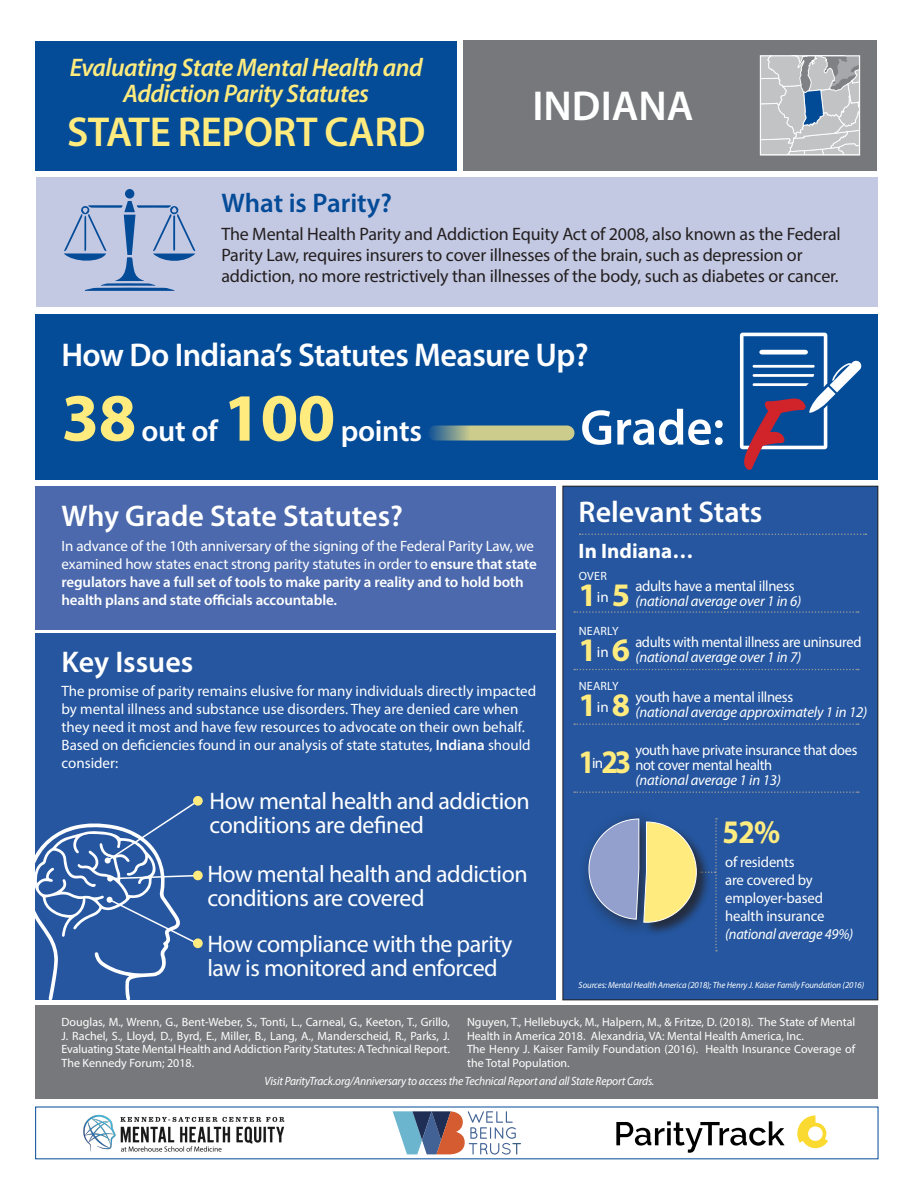
<style>
.page{position:relative;width:918px;height:1188px;background:#fff}
.page>*{position:absolute;margin:0;border:0;box-sizing:border-box;transform-origin:0 0}
.t1{font:700 68.1px "Myriad Pro";color:#ffeb7e}
.t2{font:600 50.4px "Myriad Pro";color:#fff}
.t3{font:600 42px "Myriad Pro";letter-spacing:-.01em;color:#ffeb7e}
.t4{font:600 42px "Myriad Pro";color:#fff}
.t5{font:600 33px "Myriad Pro";letter-spacing:-.02em;color:#fff}
.t6{font:700 33px "Myriad Pro";color:#ffeb7e}
.t7{font:700 33px "Myriad Pro";color:#ffeb7e;scale:.9 1}
.t8{font:700 33px "Myriad Pro";color:#ffec81;scale:.9 1}
.t9{font:600 30.3px "Myriad Pro";letter-spacing:-.01em;color:#fff}
.t10{font:600 30px "Myriad Pro";color:#fff}
.t11{font:600 27px "Myriad Pro";color:#044b98}
.t12{font:italic 600 25.5px/25.5px "Myriad Pro";letter-spacing:-.02em;color:#ffeb7e;text-align:center}
.t13{font:24px/24px "Myriad Pro";letter-spacing:-.02em;color:#fff}
.t14{font:700 21px "Myriad Pro";color:#fff}
.t15{font:18px/21px "Myriad Pro";letter-spacing:-.01em;color:#231f20}
.t16{font:15px/18px "Myriad Pro";letter-spacing:-.005em;color:#fff}
.t17{font:600 15px/18px "Myriad Pro";letter-spacing:-.01em;color:#fff}
.t18{font:italic 15px "Myriad Pro";letter-spacing:-.01em;color:#fff}
.t19{font:15px/15px "Myriad Pro";letter-spacing:-.005em;color:#fff;scale:.96 1}
.t20{font:italic 15px "Myriad Pro";letter-spacing:-.01em;color:#fff;scale:.96 1}
.t21{font:12px/13.5px "Myriad Pro";color:#fff;text-align:justify}
.t22{font:italic 12px "Myriad Pro";letter-spacing:-.02em;color:#fff;scale:.96 1}
.t23{font:italic 9px "Myriad Pro";letter-spacing:-.01em;color:#fff}
.s1{font-weight:400}
.s2{font-weight:600}
.s3{font-weight:400;font-size:15px;color:#fff}
</style>
<div class="page">
<div style="left:36px;top:314px;width:842px;height:166px;background:#044b98"></div>
<div style="left:563px;top:486px;width:315px;height:514px;background:#25569f"></div>
<div style="left:563px;top:486px;width:315px;height:514px;border:1px solid #231f20"></div>
<div style="left:36px;top:177px;width:842px;height:130px;background:#c4c9e3"></div>
<div style="left:36px;top:41px;width:421px;height:130px;background:#044b98"></div>
<div style="left:36px;top:486px;width:520px;height:144px;background:#4b69ac"></div>
<div style="left:36px;top:634px;width:520px;height:366px;background:#25569f"></div>
<div style="left:463px;top:40px;width:414px;height:131px;background:#76787b"></div>
<img style="left:80px;top:1114px;width:210px;height:45px">
<div style="left:125px;top:189px;width:9px;height:10px;background:#044b98;border-radius:50%"></div>
<svg style="left:64px;top:201px;width:131px;height:90px"></svg>
<svg style="left:797px;top:1115px;width:31px;height:33px"></svg>
<svg style="left:616px;top:1121px;width:169px;height:32px"></svg>
<svg style="left:393px;top:1111px;width:128px;height:44px"></svg>
<div style="left:36px;top:1005px;width:842px;height:94px;background:#76787b"></div>
<svg style="left:580px;top:534px;width:286px;height:1px"></svg>
<svg style="left:574px;top:611px;width:285px;height:2px"></svg>
<svg style="left:574px;top:669px;width:285px;height:1px"></svg>
<svg style="left:574px;top:723px;width:285px;height:2px"></svg>
<svg style="left:574px;top:791px;width:285px;height:2px"></svg>
<svg style="left:435px;top:426px;width:132px;height:15px;background:#b0ba8e"></svg>
<svg style="left:588px;top:818px;width:129px;height:133px"></svg>
<svg style="left:740px;top:333px;width:122px;height:137px"></svg>
<svg style="left:762px;top:57px;width:96px;height:96px;background:#b7bcc2"></svg>
<div style="left:760px;top:55px;width:100px;height:100px;border:1px solid #fff"></div>
<svg style="left:35px;top:798px;width:166px;height:202px"></svg>
<div style="left:193px;top:796px;width:10px;height:10px;background:#ffeb7e;border-radius:50%"></div>
<div style="left:193px;top:871px;width:10px;height:9px;background:#ffeb7e;border-radius:50%"></div>
<div style="left:193px;top:938px;width:10px;height:10px;background:#ffeb7e;border-radius:50%"></div>
<h3 class="t12" style="left:70px;top:54px;width:354px">Evaluating State Mental Health and<br>Addiction Parity Statutes</h3>
<h3 class="t3" style="left:67px;top:105px;width:360px">STATE REPORT CARD</h3>
<p class="t4" style="left:533px;top:79px;width:163px">INDIANA</p>
<h3 class="t11" style="left:221px;top:186px;width:172px">What is Parity?</h3>
<p class="t15" style="left:221px;top:223px;width:621px">The Mental Health Parity and Addiction Equity Act of 2008, also known as the Federal<br>Parity Law, requires insurers to cover illnesses of the brain, such as depression or addiction, no more restrictively than illnesses of the body, such as diabetes or cancer.</p>
<p class="t5" style="left:62px;top:334px;width:529px">How Do Indiana’s Statutes Measure Up?</p>
<p class="t1" style="left:62px;top:373px;width:76px">38</p>
<p class="t9" style="left:142px;top:411px;width:78px">out of</p>
<p class="t1" style="left:224px;top:373px;width:113px">100</p>
<p class="t9" style="left:341px;top:411px;width:83px">points</p>
<h3 class="t10" style="left:62px;top:497px;width:343px">Why Grade State Statutes?</h3>
<p class="t17" style="left:62px;top:536px;width:477px"><span class="s1">In advance of the 10th anniversary of the signing of the Federal Parity Law, we examined how states enact strong parity statutes in order to</span> ensure that state regulators have a full set of tools to make parity a reality and to hold both health plans and state officials accountable.</p>
<h3 class="t10" style="left:62px;top:643px;width:133px">Key Issues</h3>
<p class="t16" style="left:62px;top:682px;width:476px">The promise of parity remains elusive for many individuals directly impacted by mental illness and substance use disorders. They are denied care when they need it most and have few resources to advocate on their own behalf.<br>Based on deficiencies found in our analysis of state statutes, <span class="s2">Indiana</span> should consider:</p>
<p class="t13" style="left:210px;top:789px;width:322px">How mental health and addiction conditions are defined</p>
<p class="t13" style="left:207px;top:862px;width:322px">How mental health and addiction conditions are covered</p>
<p class="t13" style="left:207px;top:931px;width:307px">How compliance with the parity law is monitored and enforced</p>
<h2 class="t2" style="left:580px;top:396px;width:145px">Grade:</h2>
<p class="t10" style="left:579px;top:493px;width:185px">Relevant Stats</p>
<p class="t14" style="left:579px;top:537px;width:116px">In Indiana…</p>
<p class="t21" style="left:579px;top:569px;width:30px">OVER</p>
<p class="t6" style="left:579px;top:574px;width:53px">1<span class="s3">in</span> 5</p>
<p class="t21" style="left:579px;top:624px;width:41px">NEARLY</p>
<p class="t6" style="left:579px;top:629px;width:53px">1<span class="s3">in</span> 6</p>
<p class="t16" style="left:635px;top:577px;width:161px">adults have a mental illness</p>
<p class="t18" style="left:635px;top:592px;width:168px">(national average over 1 in 6)</p>
<p class="t19" style="left:635px;top:634px;width:237px">adults with mental illness are uninsured</p>
<p class="t18" style="left:635px;top:648px;width:168px">(national average over 1 in 7)</p>
<p class="t16" style="left:635px;top:688px;width:159px">youth have a mental illness</p>
<p class="t18" style="left:635px;top:703px;width:234px">(national average approximately 1 in 12)</p>
<p class="t19" style="left:635px;top:743px;width:233px">youth have private insurance that does not cover mental health</p>
<p class="t18" style="left:635px;top:771px;width:147px">(national average 1 in 13)</p>
<p class="t21" style="left:579px;top:679px;width:41px">NEARLY</p>
<p class="t6" style="left:579px;top:684px;width:53px">1<span class="s3">in</span> 8</p>
<p class="t7" style="left:579px;top:740px;width:60px">1<span class="s3">in</span>23</p>
<p class="t8" style="left:723px;top:811px;width:66px">52%</p>
<p class="t16" style="left:725px;top:853px;width:101px">of residents<br>are covered by employer-based health insurance</p>
<p class="t20" style="left:725px;top:925px;width:135px">(national average 49%)</p>
<p class="t23" style="left:579px;top:980px;width:287px">Sources: Mental Health America (2018); The Henry J. Kaiser Family Foundation (2016)</p>
<p class="t21" style="left:62px;top:1015px;width:390px">Douglas, M., Wrenn, G., Bent-Weber, S., Tonti, L., Carneal, G., Keeton, T., Grillo, J. Rachel, S., Lloyd, D., Byrd, E., Miller, B., Lang, A., Manderscheid, R., Parks, J.<br>Evaluating State Mental Health and Addiction Parity Statutes: A Technical Report.<br>The Kennedy Forum; 2018.</p>
<p class="t21" style="left:467px;top:1015px;width:390px;text-align:left">Nguyen, T., Hellebuyck, M., Halpern, M., &amp; Fritze, D. (2018). The State of Mental Health in America 2018. Alexandria, VA: Mental Health America, Inc.<br>The Henry J. Kaiser Family Foundation (2016). Health Insurance Coverage of the Total Population.</p>
<p class="t22" style="left:265px;top:1074px;width:408px">Visit ParityTrack.org/Anniversary to access the Technical Report and all State Report Cards.</p>
</div>
